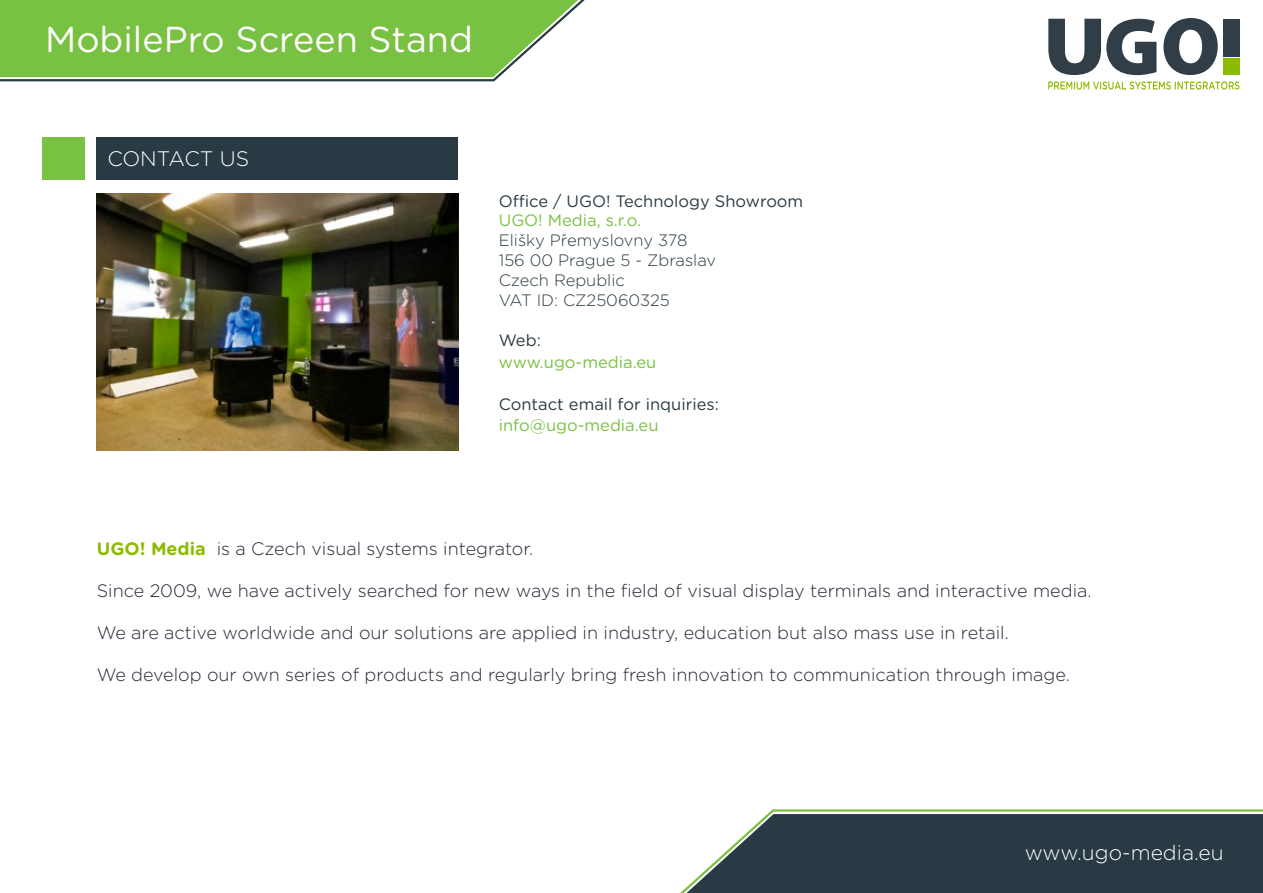
<style>
.page{position:relative;width:1263px;height:893px;background:#fff}
.page>*{position:absolute;margin:0;border:0;box-sizing:border-box;transform-origin:0 0}
.t1{font:36px "Gotham Rounded";color:#fff}
.t2{font:300 21px "Gotham Rounded";color:#fff}
.t3{font:300 18px "Gotham Rounded";color:#232837}
.t4{font:300 16.5px "Gotham Rounded";color:#293a45}
.t5{font:16.5px "Gotham Rounded";color:#293a45}
.t6{font:16.5px "Gotham Rounded";color:#79c142}
.s1{font-weight:700;color:#8dbb00}
</style>
<div class="page">
<div style="left:97px;top:137px;width:361px;height:43px;background:#293a45"></div>
<svg style="left:0;top:0;width:585px;height:82px;background:#85c356"></svg>
<svg style="left:680px;top:809px;width:583px;height:84px;background:#43545a"></svg>
<svg style="left:1048px;top:81px;width:191px;height:9px"></svg>
<div style="left:1223px;top:59px;width:16px;height:16px;background:#8dbb00"></div>
<svg style="left:1048px;top:18px;width:170px;height:57px"></svg>
<div style="left:1223px;top:19px;width:16px;height:38px;background:#313e48"></div>
<div style="left:42px;top:137px;width:42px;height:43px;background:#79c142"></div>
<img style="left:97px;top:193px;width:361px;height:258px">
<p class="t1" style="left:45px;top:14px;width:429px">MobilePro Screen Stand</p>
<p class="t2" style="left:107px;top:145px;width:143px">CONTACT US</p>
<p class="t5" style="left:499px;top:190px;width:306px">Office / UGO! Technology Showroom</p>
<p class="t6" style="left:499px;top:209px;width:144px">UGO! Media, s.r.o.</p>
<p class="t4" style="left:499px;top:229px;width:190px">Elišky Přemyslovny 378</p>
<p class="t4" style="left:499px;top:249px;width:219px">156 00 Prague 5 - Zbraslav</p>
<p class="t4" style="left:499px;top:269px;width:128px">Czech Republic</p>
<p class="t4" style="left:499px;top:289px;width:173px">VAT ID: CZ25060325</p>
<p class="t5" style="left:499px;top:329px;width:44px">Web:</p>
<p class="t6" style="left:499px;top:350px;width:159px">www.ugo-media.eu</p>
<p class="t5" style="left:499px;top:392px;width:222px">Contact email for inquiries:</p>
<p class="t6" style="left:499px;top:413px;width:161px">info@ugo-media.eu</p>
<p class="t3" style="left:97px;top:537px;width:438px"><span class="s1">UGO! Media</span> is a Czech visual systems integrator.</p>
<p class="t3" style="left:97px;top:579px;width:996px">Since 2009, we have actively searched for new ways in the field of visual display terminals and interactive media.</p>
<p class="t3" style="left:97px;top:621px;width:913px">We are active worldwide and our solutions are applied in industry, education but also mass use in retail.</p>
<p class="t3" style="left:97px;top:663px;width:974px">We develop our own series of products and regularly bring fresh innovation to communication through image.</p>
<p class="t2" style="left:1025px;top:838px;width:200px">www.ugo-media.eu</p>
</div>
